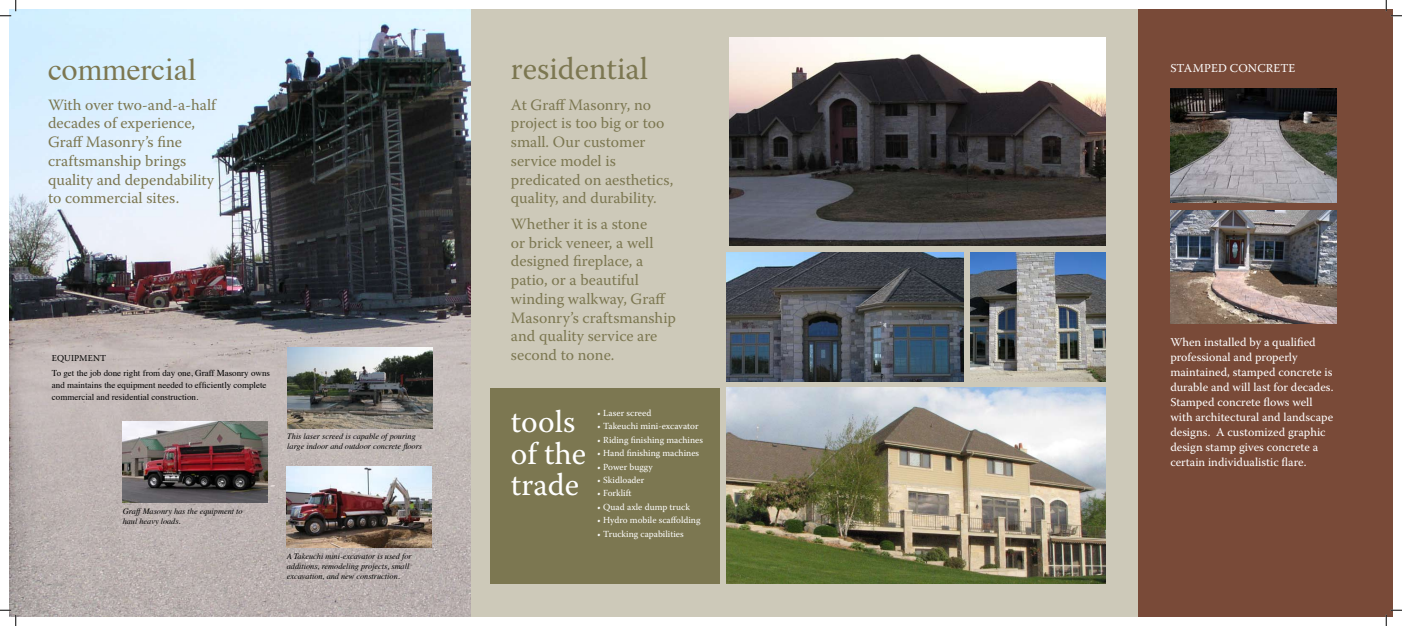
<style>
.page{position:relative;width:1402px;height:626px;background:#fff}
.page>*{position:absolute;margin:0;border:0;box-sizing:border-box;transform-origin:0 0}
.t1{font:31.5px/31.5px "Warnock Pro";color:#fff}
.t2{font:31.5px "Warnock Pro";color:#7c7751}
.t3{font:31.5px "Times";color:#7c7751}
.t4{font:15.75px/18.8px "Warnock Pro";color:#7c7751}
.t5{font:12px/15px "Warnock Pro";color:#fff}
.t6{font:9.23px "Warnock Pro";color:#fff}
.t7{font:9px/12px "Times";color:#000}
.t8{font:9px "Warnock Pro";color:#000}
.t9{font:italic 8.25px/9.9px "Times";color:#000}
</style>
<div class="page">
<div style="left:470px;top:9px;width:669px;height:607px;background:#cdc9b9"></div>
<div style="left:491px;top:387px;width:229px;height:196px;background:#7c7751"></div>
<img style="left:9px;top:9px;width:461px;height:607px">
<div style="left:1139px;top:9px;width:254px;height:607px;background:#794a38"></div>
<img style="left:1170px;top:89px;width:167px;height:113px">
<img style="left:727px;top:387px;width:378px;height:196px">
<img style="left:970px;top:252px;width:135px;height:129px">
<img style="left:727px;top:252px;width:236px;height:129px">
<img style="left:729px;top:37px;width:376px;height:209px">
<img style="left:287px;top:347px;width:145px;height:81px">
<img style="left:286px;top:466px;width:146px;height:81px">
<img style="left:123px;top:421px;width:145px;height:81px">
<img style="left:1170px;top:210px;width:167px;height:113px">
<svg style="left:0;top:0;width:17px;height:17px"></svg>
<svg style="left:0;top:609px;width:17px;height:17px"></svg>
<svg style="left:1386px;top:0;width:16px;height:17px"></svg>
<svg style="left:1386px;top:609px;width:16px;height:17px"></svg>
<h1 class="t3" style="left:48px;top:40px;width:150px">commercial</h1>
<p class="t4" style="left:48px;top:95px;width:170px">With over two-and-a-half decades of experience,<br>Graff Masonry’s fine craftsmanship brings quality and dependability to commercial sites.</p>
<p class="t8" style="left:52px;top:352px;width:30px">equipme</p>
<p class="t8" style="left:93px;top:352px;width:12px">nt</p>
<p class="t7" style="left:52px;top:366px;width:220px">To get the job done right from day one, Graff Masonry owns and maintains the equipment needed to efficiently complete commercial and residential construction.</p>
<p class="t9" style="left:287px;top:431px;width:136px">This laser screed is capable of pouring large indoor and outdoor concrete floors</p>
<p class="t9" style="left:123px;top:505px;width:121px">Graff Masonry has the equipment to haul heavy loads.</p>
<p class="t9" style="left:287px;top:550px;width:126px">A Takeuchi mini-excavator is used for additions, remodeling projects, small excavation, and new construction.</p>
<h1 class="t2" style="left:511px;top:50px;width:139px">residential</h1>
<p class="t5" style="left:1170px;top:61px;width:9px">stampe</p>
<p class="t5" style="left:1218px;top:61px;width:48px">d concrete</p>
<p class="t4" style="left:511px;top:95px;width:164px">At Graff Masonry, no project is too big or too small. Our customer service model is predicated on aesthetics, quality, and durability.</p>
<p class="t4" style="left:511px;top:214px;width:167px">Whether it is a stone<br>or brick veneer, a well designed fireplace, a patio, or a beautiful winding walkway, Graff<br>Masonry’s craftsmanship and quality service are second to none.</p>
<h1 class="t1" style="left:511px;top:405px;width:77px">tools of the trade</h1>
<p class="t6" style="left:597px;top:407px;width:56px">• Laser screed</p>
<p class="t6" style="left:597px;top:420px;width:103px">• Takeuchi mini-excavator</p>
<p class="t6" style="left:597px;top:434px;width:107px">• Riding finishing machines</p>
<p class="t6" style="left:597px;top:447px;width:103px">• Hand finishing machines</p>
<p class="t6" style="left:597px;top:461px;width:57px">• Power buggy</p>
<p class="t6" style="left:597px;top:474px;width:49px">• Skidloader</p>
<p class="t6" style="left:597px;top:488px;width:36px">• Forklift</p>
<p class="t6" style="left:597px;top:501px;width:94px">• Quad axle dump truck</p>
<p class="t6" style="left:597px;top:514px;width:105px">• Hydro mobile scaffolding</p>
<p class="t6" style="left:597px;top:528px;width:88px">• Trucking capabilities</p>
<p class="t5" style="left:1170px;top:334px;width:165px">When installed by a qualified professional and properly maintained, stamped concrete is durable and will last for decades.<br>Stamped concrete flows well with architectural and landscape designs. A customized graphic design stamp gives concrete a certain individualistic flare.</p>
</div>
